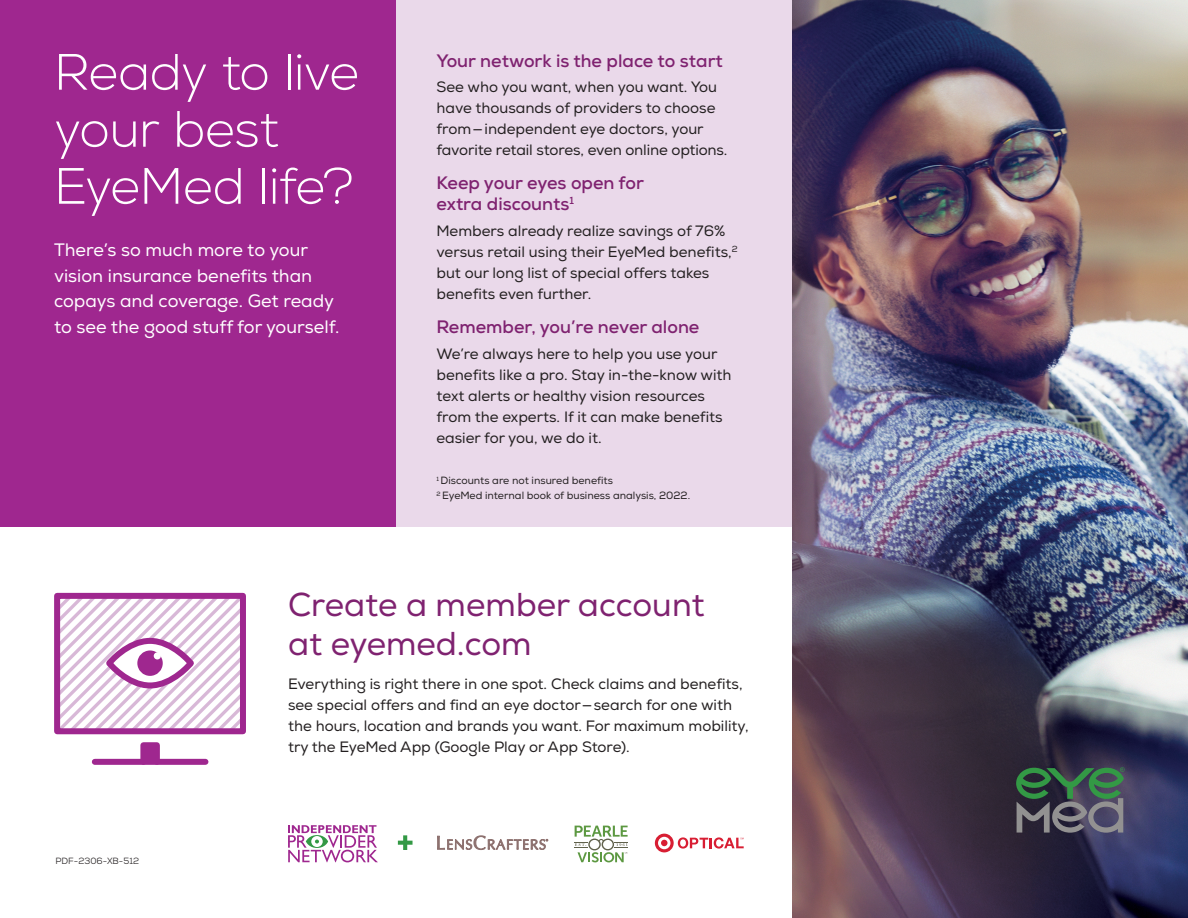
<style>
.page{position:relative;width:1188px;height:918px;background:#fff}
.page>*{position:absolute;margin:0;border:0;box-sizing:border-box;transform-origin:0 0}
.headline{font:300 51px/57px "Nexa";letter-spacing:-.02em;color:#fff}
.CTA{font:33px/39px "Nexa";color:#7f2270}
.subhead{font:18px/25.5px "Nexa";color:#fff}
.subhead_2{font:700 18px/21px "Nexa";color:#7f2270}
.body{font:15px/21px "Nexa";color:#231f20}
.body-2{font:10.5px "Nexa";color:#231f20}
.t1{font:9px "Nexa";color:#231f20}
</style>
<div class="page">
<div style="left:396px;top:0;width:396px;height:526px;background:#ead9ea"></div>
<div style="left:0;top:0;width:396px;height:526px;background:#9f278f"></div>
<svg style="left:61px;top:600px;width:178px;height:127px"></svg>
<div style="left:54px;top:593px;width:192px;height:141px;border:6px solid #9f278f"></div>
<div style="left:143px;top:745px;width:14px;height:17px;background:#9f278f"></div>
<div style="left:140px;top:742px;width:20px;height:23px;border:6px solid #9f278f"></div>
<div style="left:95px;top:759px;width:110px;height:6px;background:#9f278f"></div>
<svg style="left:109px;top:641px;width:82px;height:44px"></svg>
<div style="left:106px;top:638px;width:88px;height:50px;border:6px solid #9f278f;border-radius:50%"></div>
<div style="left:140px;top:653px;width:20px;height:20px;background:#9f278f;border-radius:50%"></div>
<div style="left:137px;top:650px;width:26px;height:26px;border:6px solid #9f278f;border-radius:50%"></div>
<div style="left:154px;top:652px;width:7px;height:7px;background:#fff;border-radius:50%"></div>
<img style="left:792px;top:0;width:396px;height:918px">
<svg style="left:655px;top:834px;width:89px;height:18px"></svg>
<svg style="left:575px;top:826px;width:53px;height:36px"></svg>
<svg style="left:288px;top:825px;width:90px;height:37px"></svg>
<svg style="left:398px;top:835px;width:15px;height:15px"></svg>
<svg style="left:437px;top:836px;width:111px;height:14px"></svg>
<svg style="left:1016px;top:767px;width:109px;height:66px;background:#4a5b58"></svg>
<h1 class="headline" style="left:54px;top:45px;width:307px">Ready to live your best<br>EyeMed life?</h1>
<h2 class="subhead" style="left:54px;top:238px;width:287px">There’s so much more to your vision insurance benefits than copays and coverage. Get ready to see the good stuff for yourself.</h2>
<h2 class="subhead_2" style="left:436px;top:50px;width:288px">Your network is the place to start</h2>
<p class="body" style="left:436px;top:77px;width:293px">See who you want, when you want. You have thousands of providers to choose from — independent eye doctors, your favorite retail stores, even online options.</p>
<h2 class="subhead_2" style="left:436px;top:173px;width:209px">Keep your eyes open for extra discounts<sup>1</sup></h2>
<p class="body" style="left:436px;top:220px;width:303px">Members already realize savings of 76% versus retail using their EyeMed benefits,<sup>2 </sup>but our long list of special offers takes benefits even further.</p>
<h2 class="subhead_2" style="left:436px;top:317px;width:264px">Remember, you’re never alone</h2>
<p class="body" style="left:436px;top:343px;width:297px">We’re always here to help you use your benefits like a pro. Stay in-the-know with text alerts or healthy vision resources from the experts. If it can make benefits easier for you, we do it.</p>
<p class="body-2" style="left:436px;top:474px;width:178px"><sup>1</sup> Discounts are not insured benefits</p>
<p class="body-2" style="left:436px;top:489px;width:255px"><sup>2</sup> EyeMed internal book of business analysis, 2022.</p>
<p class="t1" style="left:55px;top:855px;width:85px">PDF-2306-XB-512</p>
<h3 class="CTA" style="left:288px;top:586px;width:418px">Create a member account at eyemed.com</h3>
<p class="body" style="left:288px;top:674px;width:462px">Everything is right there in one spot. Check claims and benefits, see special offers and find an eye doctor — search for one with the hours, location and brands you want. For maximum mobility, try the EyeMed App (Google Play or App Store).</p>
</div>
